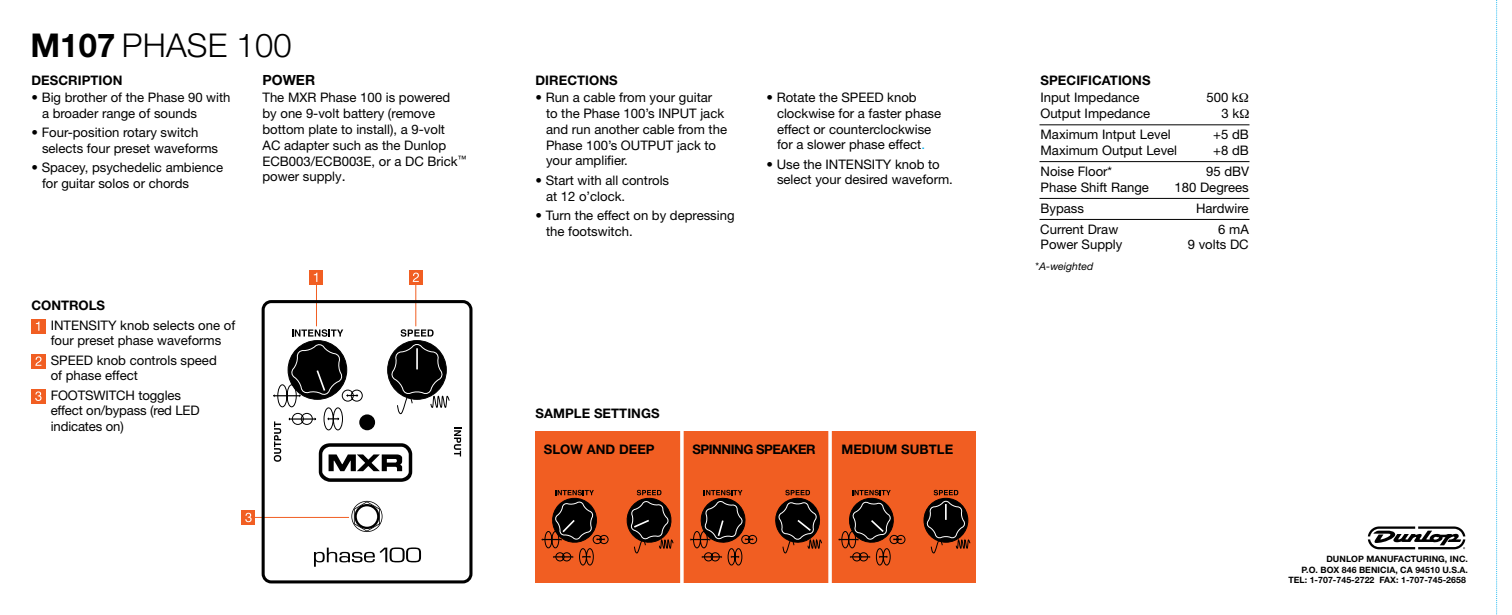
<style>
.page{position:relative;width:1512px;height:615px;background:#fff}
.page>*{position:absolute;margin:0;border:0;box-sizing:border-box;transform-origin:0 0}
.t1{font:300 32.9px "Helvetica Neue";letter-spacing:.005em;color:#000}
.t2{font:700 14px "Helvetica Neue";color:#000}
.t3{font:13.12px/15.8px "Helvetica Neue";color:#000}
.t4{font:700 13.12px "Helvetica Neue";letter-spacing:.005em;color:#000}
.t5{font:700 13.12px "Helvetica Neue";letter-spacing:-.035em;color:#000}
.t6{font:italic 10.5px "Helvetica Neue";color:#000}
.t7{font:700 8.75px/10.5px "Helvetica Neue";letter-spacing:.005em;color:#000;text-align:right}
.s1{font-weight:700}
.s2{font-style:inherit}
.s3{font-size:14px}
.s4{color:#00aeef}
.s5{font-style:normal}
</style>
<div class="page">
<div style="left:536px;top:430px;width:440px;height:152px;background:#f15e22"></div>
<div style="left:309px;top:270px;width:14px;height:14px;background:#f15e22"></div>
<svg style="left:314px;top:272px;width:3px;height:10px"></svg>
<hr style="left:255px;top:516px;width:94px;height:1px;background:#f15e22">
<svg style="left:680px;top:430px;width:4px;height:153px"></svg>
<svg style="left:828px;top:430px;width:4px;height:153px"></svg>
<div style="left:409px;top:270px;width:14px;height:14px;background:#f15e22"></div>
<svg style="left:413px;top:272px;width:6px;height:10px"></svg>
<div style="left:242px;top:510px;width:14px;height:14px;background:#f15e22"></div>
<svg style="left:245px;top:512px;width:7px;height:10px"></svg>
<div style="left:31px;top:319px;width:14px;height:14px;background:#f15e22"></div>
<svg style="left:36px;top:321px;width:3px;height:9px"></svg>
<div style="left:31px;top:354px;width:14px;height:14px;background:#f15e22"></div>
<svg style="left:35px;top:356px;width:7px;height:9px"></svg>
<div style="left:31px;top:389px;width:14px;height:14px;background:#f15e22"></div>
<svg style="left:35px;top:391px;width:7px;height:9px"></svg>
<hr style="left:316px;top:283px;width:1px;height:43px;background:#f15e22">
<hr style="left:415px;top:283px;width:1px;height:43px;background:#f15e22">
<svg style="left:1368px;top:526px;width:97px;height:23px"></svg>
<div style="left:262px;top:300px;width:210px;height:283px;border:3px solid #000;border-radius:8px"></div>
<svg style="left:401px;top:329px;width:33px;height:7px"></svg>
<svg style="left:292px;top:329px;width:51px;height:7px"></svg>
<svg style="left:314px;top:547px;width:107px;height:19px"></svg>
<svg style="left:273px;top:342px;width:188px;height:139px"></svg>
<hr style="left:416px;top:348px;width:2px;height:21px;background:#fff">
<div style="left:359px;top:414px;width:16px;height:16px;background:#000;border-radius:50%"></div>
<svg style="left:351px;top:500px;width:32px;height:31px"></svg>
<svg style="left:542px;top:489px;width:132px;height:76px"></svg>
<svg style="left:690px;top:489px;width:132px;height:76px"></svg>
<svg style="left:838px;top:489px;width:133px;height:76px"></svg>
<hr style="left:1040px;top:124px;width:210px;height:1px;background:#000">
<hr style="left:1040px;top:161px;width:210px;height:1px;background:#000">
<hr style="left:1040px;top:198px;width:210px;height:1px;background:#000">
<hr style="left:1040px;top:219px;width:210px;height:1px;background:#000">
<svg style="left:1496px;top:0;width:2px;height:615px"></svg>
<h1 class="t1" style="left:30px;top:25px;width:263px"><span class="s1">M107</span> PHASE 100</h1>
<p class="t4" style="left:32px;top:72px;width:93px">DESCRIPTION</p>
<p class="t3" style="left:42px;top:90px;width:190px;text-indent:-10px">• Big brother of the Phase 90 with a broader range of sounds</p>
<p class="t3" style="left:42px;top:125px;width:178px;text-indent:-10px">• Four-position rotary switch selects four preset waveforms</p>
<p class="t3" style="left:42px;top:160px;width:183px;text-indent:-10px">• Spacey, psychedelic ambience for guitar solos or chords</p>
<p class="t2" style="left:262px;top:71px;width:54px">POWER</p>
<p class="t3" style="left:262px;top:90px;width:205px">The MXR Phase 100 is powered by one 9-volt battery (remove bottom plate to install)<span class="s2">,</span> a 9-volt<br>AC adapter such as the Dunlop<br>ECB003/ECB003E, or a DC Brick<sup>™ </sup>power supply<span class="s3">.</span></p>
<p class="t4" style="left:32px;top:297px;width:75px">CONTROLS</p>
<p class="t3" style="left:51px;top:316px;width:186px">INTENSITY knob selects one of four preset phase waveforms</p>
<p class="t3" style="left:51px;top:351px;width:168px">SPEED knob controls speed of phase effect</p>
<p class="t3" style="left:51px;top:386px;width:151px">FOOTSWITCH toggles effect on/bypass (red LED indicates on)</p>
<p class="t4" style="left:536px;top:72px;width:84px">DIRECTIONS</p>
<p class="t3" style="left:546px;top:90px;width:183px;text-indent:-10px">• Run a cable from your guitar to the Phase 100’s INPUT jack and run another cable from the<br>Phase 100’s OUTPUT jack to your amplifier.</p>
<p class="t3" style="left:546px;top:172px;width:125px;text-indent:-10px">• Start with all controls at 12 o’clock.</p>
<p class="t3" style="left:546px;top:207px;width:190px;text-indent:-10px">• Turn the effect on by depressing the footswitch.</p>
<p class="t3" style="left:777px;top:89px;width:166px;text-indent:-10px">• Rotate the SPEED knob clockwise for a faster phase effect or counterclockwise for a slower phase effect<span class="s4">.</span></p>
<p class="t3" style="left:777px;top:156px;width:177px;text-indent:-10px">• Use the INTENSITY knob to select your desired waveform.</p>
<p class="t4" style="left:536px;top:405px;width:126px">SAMPLE SETTINGS</p>
<p class="t4" style="left:544px;top:441px;width:112px">SLOW AND DEEP</p>
<p class="t5" style="left:692px;top:441px;width:125px">SPINNING SPEAKER</p>
<p class="t4" style="left:841px;top:441px;width:113px">MEDIUM SUBTLE</p>
<p class="t4" style="left:1041px;top:72px;width:111px">SPECIFICATIONS</p>
<p class="t3" style="left:1041px;top:89px;width:101px">Input Impedance</p>
<p class="t3" style="left:1206px;top:89px;width:34px">500 k</p>
<p class="t3" style="left:1040px;top:105px;width:111px">Output Impedance</p>
<p class="t3" style="left:1222px;top:105px;width:19px">3 k</p>
<p class="t3" style="left:1041px;top:126px;width:132px">Maximum Intput Level</p>
<p class="t3" style="left:1213px;top:126px;width:37px">+5 dB</p>
<p class="t3" style="left:1041px;top:142px;width:138px">Maximum Output Level</p>
<p class="t3" style="left:1213px;top:142px;width:37px">+8 dB</p>
<p class="t3" style="left:1041px;top:163px;width:73px">Noise Floor*</p>
<p class="t3" style="left:1206px;top:163px;width:45px">95 dBV</p>
<p class="t3" style="left:1041px;top:179px;width:110px">Phase Shift Range</p>
<p class="t3" style="left:1175px;top:179px;width:76px">180 Degrees</p>
<p class="t3" style="left:1041px;top:200px;width:45px">Bypass</p>
<p class="t3" style="left:1196px;top:200px;width:54px">Hardwire</p>
<p class="t3" style="left:1040px;top:221px;width:80px">Current Draw</p>
<p class="t3" style="left:1218px;top:221px;width:32px">6 mA</p>
<p class="t3" style="left:1041px;top:236px;width:83px">Power Supply</p>
<p class="t3" style="left:1188px;top:236px;width:63px">9 volts DC</p>
<p class="t6" style="left:1036px;top:260px;width:59px"><span class="s5">*</span>A-weighted</p>
<p class="t7" style="left:1288px;top:553px;width:181px">DUNLOP MANUFACTURING, INC.<br>P.O. BOX 846 BENICIA, CA 94510 U.S.A.<br>TEL: 1-707-745-2722 FAX: 1-707-745-2658</p>
</div>
